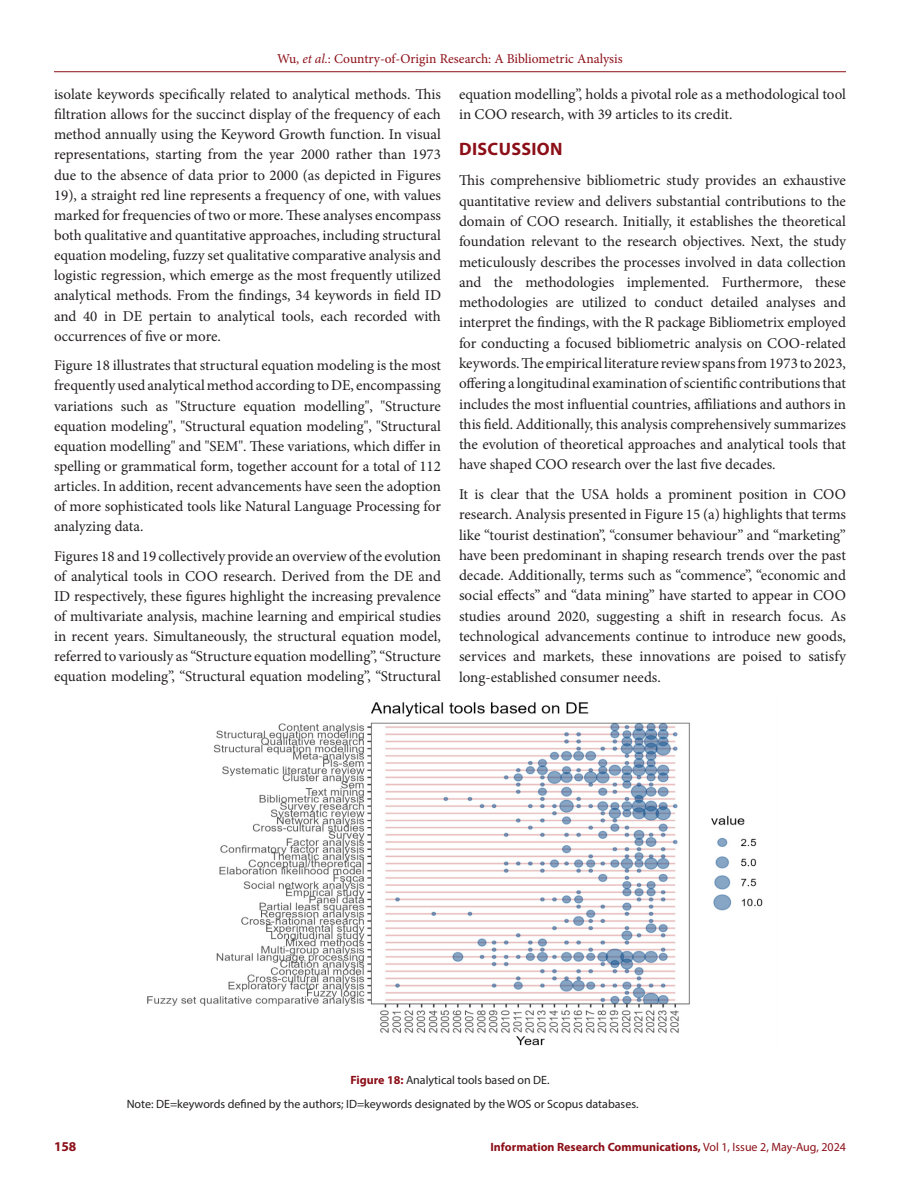
<style>
.page{position:relative;width:918px;height:1188px;background:#fff}
.page>*{position:absolute;margin:0;border:0;box-sizing:border-box;transform-origin:0 0}
.Heading_1{font:700 18px "Myriad Pro";letter-spacing:.02em;color:#8c0f18}
.Body_text{font:15px/20.1px "Minion Pro";color:#231f20;text-align:justify}
.Body_text__FO{font:15px/20.2px "Minion Pro";letter-spacing:-.005em;color:#231f20;text-align:justify}
.t1{font:13.5px "Minion Pro";color:#8c0f18}
.t2{font:700 13.5px "Myriad Pro";color:#8c0f18}
.FIG_footnote{font:12px "Myriad Pro";color:#231f20}
.t3{font:700 12px "Myriad Pro";color:#8c0f18}
.FIG_Caption{font:12px "Myriad Pro";color:#231f20}
.s1{font-style:italic}
.s2{font-weight:700;color:#8c0f18}
.s3{font-weight:400}
</style>
<div class="page">
<hr style="left:54px;top:71px;width:792px;height:1px;background:#8c0f18">
<img style="left:147px;top:702px;width:616px;height:344px">
<p class="t1" style="left:277px;top:50px;width:347px">Wu, <span class="s1">et al.</span>: Country-of-Origin Research: A Bibliometric Analysis</p>
<p class="Body_text" style="left:54px;top:84px;width:389px">isolate keywords specifically related to analytical methods. This filtration allows for the succinct display of the frequency of each method annually using the Keyword Growth function. In visual representations, starting from the year 2000 rather than 1973 due to the absence of data prior to 2000 (as depicted in Figures 19), a straight red line represents a frequency of one, with values marked for frequencies of two or more. These analyses encompass both qualitative and quantitative approaches, including structural equation modeling, fuzzy set qualitative comparative analysis and logistic regression, which emerge as the most frequently utilized analytical methods. From the findings, 34 keywords in field ID and 40 in DE pertain to analytical tools, each recorded with occurrences of five or more.</p>
<p class="Body_text" style="left:54px;top:356px;width:389px">Figure 18 illustrates that structural equation modeling is the most frequently used analytical method according to DE, encompassing variations such as "Structure equation modelling", "Structure equation modeling", "Structural equation modeling", "Structural equation modelling" and "SEM". These variations, which differ in spelling or grammatical form, together account for a total of 112 articles. In addition, recent advancements have seen the adoption of more sophisticated tools like Natural Language Processing for analyzing data.</p>
<p class="Body_text" style="left:54px;top:546px;width:389px">Figures 18 and 19 collectively provide an overview of the evolution of analytical tools in COO research. Derived from the DE and ID respectively, these figures highlight the increasing prevalence of multivariate analysis, machine learning and empirical studies in recent years. Simultaneously, the structural equation model, referred to variously as “Structure equation modelling”, “Structure equation modeling”, “Structural equation modeling”, “Structural</p>
<p class="Body_text" style="left:459px;top:84px;width:389px">equation modelling”, holds a pivotal role as a methodological tool in COO research, with 39 articles to its credit.</p>
<p class="Heading_1" style="left:459px;top:137px;width:105px">DISCUSSION</p>
<p class="Body_text__FO" style="left:459px;top:171px;width:389px">This comprehensive bibliometric study provides an exhaustive quantitative review and delivers substantial contributions to the domain of COO research. Initially, it establishes the theoretical foundation relevant to the research objectives. Next, the study meticulously describes the processes involved in data collection and the methodologies implemented. Furthermore, these methodologies are utilized to conduct detailed analyses and interpret the findings, with the R package Bibliometrix employed for conducting a focused bibliometric analysis on COO-related keywords. The empirical literature review spans from 1973 to 2023, offering a longitudinal examination of scientific contributions that includes the most influential countries, affiliations and authors in this field. Additionally, this analysis comprehensively summarizes the evolution of theoretical approaches and analytical tools that have shaped COO research over the last five decades.</p>
<p class="Body_text" style="left:459px;top:484px;width:389px">It is clear that the USA holds a prominent position in COO research. Analysis presented in Figure 15 (a) highlights that terms like “tourist destination”, “consumer behaviour” and “marketing” have been predominant in shaping research trends over the past decade. Additionally, terms such as “commence”, “economic and social effects” and “data mining” have started to appear in COO studies around 2020, suggesting a shift in research focus. As technological advancements continue to introduce new goods, services and markets, these innovations are poised to satisfy long-established consumer needs.</p>
<p class="FIG_Caption" style="left:350px;top:1072px;width:201px"><span class="s2">Figure 18:</span> Analytical tools based on DE.</p>
<p class="FIG_footnote" style="left:127px;top:1096px;width:513px">Note: DE=keywords defined by the authors; ID=keywords designated by the WOS or Scopus databases.</p>
<p class="t2" style="left:54px;top:1137px;width:24px">158</p>
<p class="t3" style="left:490px;top:1139px;width:357px">Information Research Communications, <span class="s3">Vol 1, Issue 2, May-Aug, 2024</span></p>
</div>
